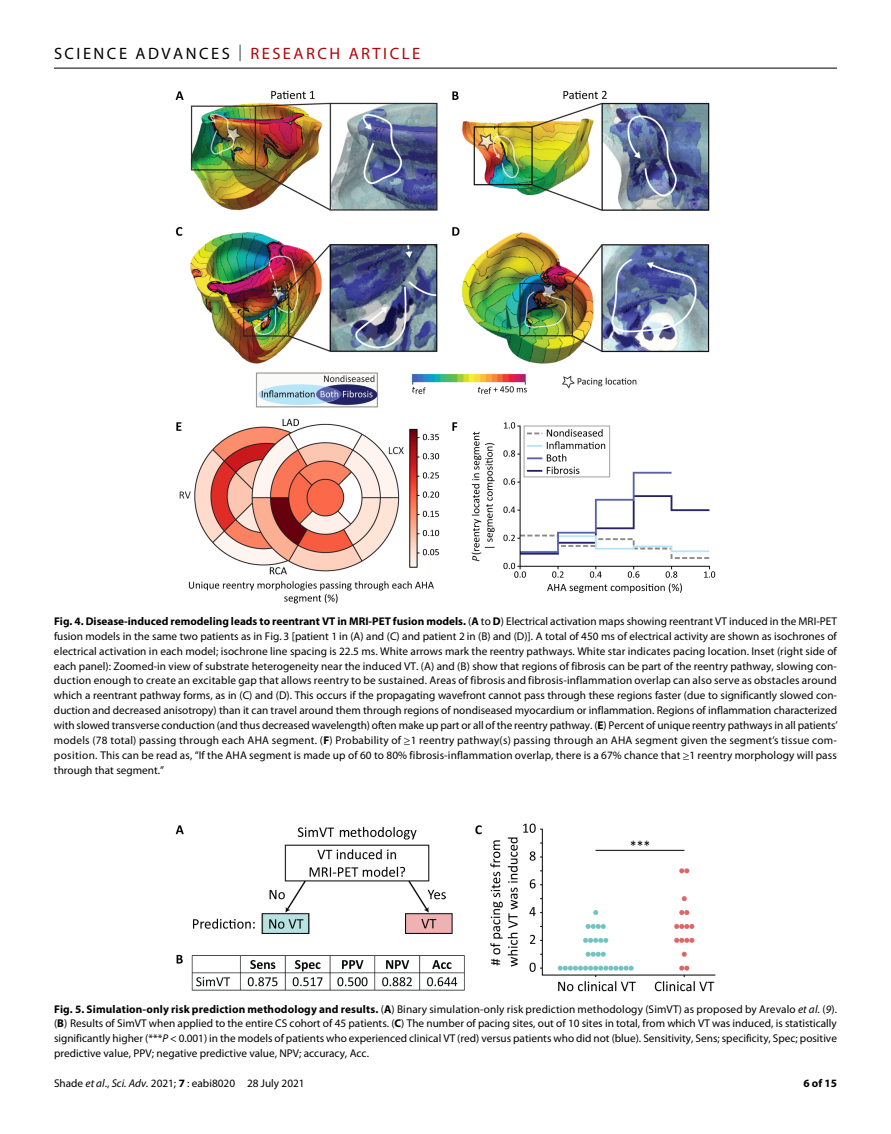
<style>
.page{position:relative;width:891px;height:1134px;background:#fff}
.page>*{position:absolute;margin:0;border:0;box-sizing:border-box;transform-origin:0 0}
.t1{font:16.5px "Myriad Pro";letter-spacing:.15em;color:#000}
.t2{font:11.25px/15px "Myriad Pro";color:#000;text-align:justify}
.t3{font:700 11.25px "Myriad Pro";color:#000}
.s1{font-weight:300}
.s2{color:#b10508}
.s3{font-weight:700}
.s4{font-style:italic}
</style>
<div class="page">
<hr style="left:54px;top:68px;width:783px;height:1px;background:#000">
<img style="left:176px;top:90px;width:540px;height:513px">
<img style="left:176px;top:824px;width:539px;height:167px">
<h1 class="t1" style="left:54px;top:40px;width:368px">SCIENCE ADVANCES <span class="s1">|</span> <span class="s2">RESEARCH ARTICLE</span></h1>
<p class="t2" style="left:54px;top:613px;width:785px"><span class="s3">Fig. 4. Disease-induced remodeling leads to reentrant VT in MRI-PET fusion models.</span> (<span class="s3">A</span> to <span class="s3">D</span>) Electrical activation maps showing reentrant VT induced in the MRI-PET fusion models in the same two patients as in Fig. 3 [patient 1 in (A) and (C) and patient 2 in (B) and (D)]. A total of 450 ms of electrical activity are shown as isochrones of electrical activation in each model; isochrone line spacing is 22.5 ms. White arrows mark the reentry pathways. White star indicates pacing location. Inset (right side of each panel): Zoomed-in view of substrate heterogeneity near the induced VT. (A) and (B) show that regions of fibrosis can be part of the reentry pathway, slowing con&shy;duction enough to create an excitable gap that allows reentry to be sustained. Areas of fibrosis and fibrosis-inflammation overlap can also serve as obstacles around which a reentrant pathway forms, as in (C) and (D). This occurs if the propagating wavefront cannot pass through these regions faster (due to significantly slowed con&shy;duction and decreased anisotropy) than it can travel around them through regions of nondiseased myocardium or inflammation. Regions of inflammation characterized with slowed transverse conduction (and thus decreased wavelength) often make up part or all of the reentry pathway. (<span class="s3">E</span>) Percent of unique reentry pathways in all patients’ models (78 total) passing through each AHA segment. (<span class="s3">F</span>) Probability of ≥1 reentry pathway(s) passing through an AHA segment given the segment’s tissue com&shy;position. This can be read as, “If the AHA segment is made up of 60 to 80% fibrosis-inflammation overlap, there is a 67% chance that ≥1 reentry morphology will pass through that segment.”</p>
<p class="t2" style="left:54px;top:1001px;width:785px"><span class="s3">Fig. 5. Simulation-only risk prediction methodology and results.</span> (<span class="s3">A</span>) Binary simulation-only risk prediction methodology (SimVT) as proposed by Arevalo <span class="s4">et al.</span> (<span class="s4">9</span>). (<span class="s3">B</span>) Results of SimVT when applied to the entire CS cohort of 45 patients. (<span class="s3">C</span>) The number of pacing sites, out of 10 sites in total, from which VT was induced, is statistically significantly higher (***<span class="s4">P</span> &lt; 0.001) in the models of patients who experienced clinical VT (red) versus patients who did not (blue). Sensitivity, Sens; specificity, Spec; positive predictive value, PPV; negative predictive value, NPV; accuracy, Acc.</p>
<p class="t2" style="left:54px;top:1076px;width:252px">Shade <span class="s4">et al</span>., <span class="s4">Sci. Adv.</span> 2021; <span class="s3">7</span> : eabi8020 28 July 2021</p>
<p class="t3" style="left:803px;top:1074px;width:35px">6 of 15</p>
</div>
